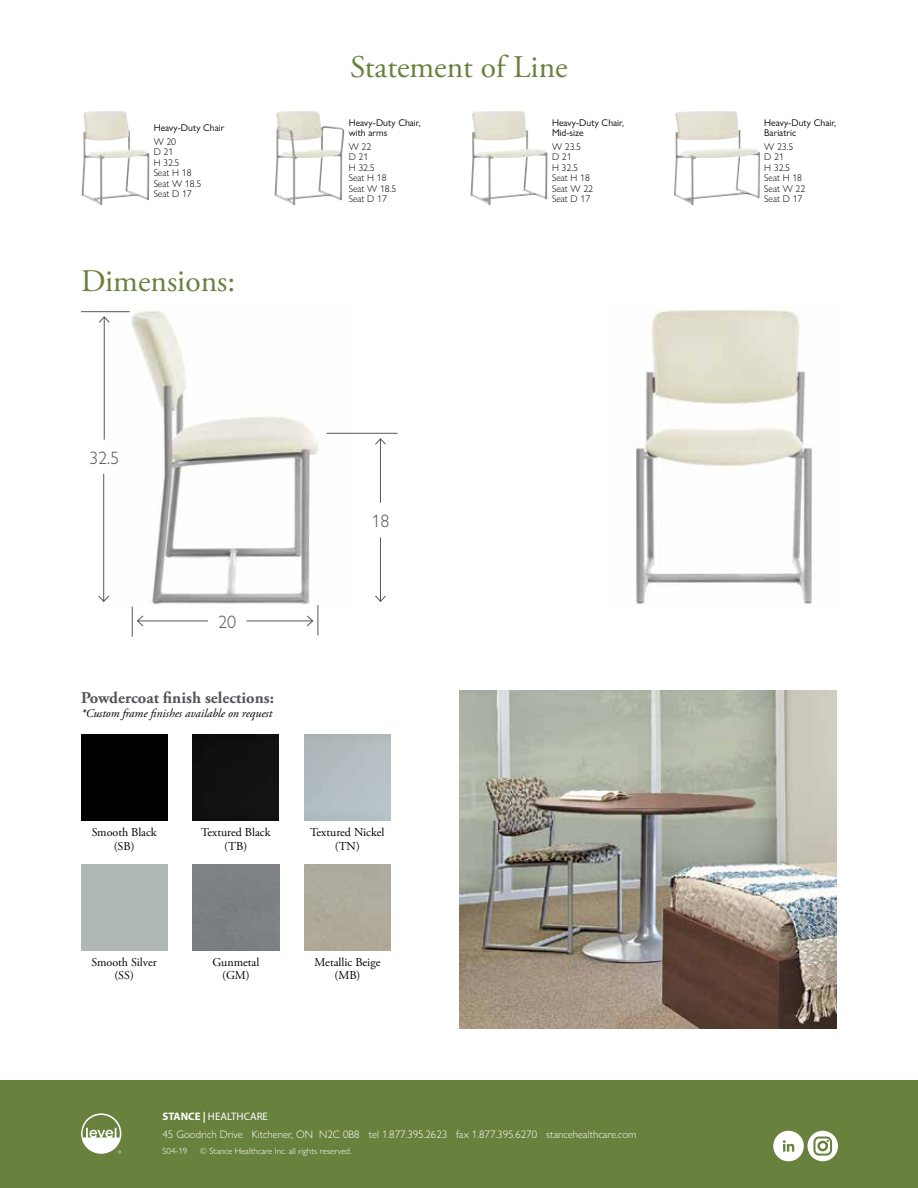
<style>
.page{position:relative;width:918px;height:1188px;background:#fff}
.page>*{position:absolute;margin:0;border:0;box-sizing:border-box;transform-origin:0 0}
.t1{font:31.5px "Adobe Garamond Pro";color:#68813c}
.t2{font:300 18px "Gill Sans Nova";color:#54565a}
.t3{font:700 16.5px "Adobe Garamond Pro";color:#54565a}
.t4{font:12px/13.5px "Adobe Garamond Pro";color:#000;text-align:center}
.t5{font:italic 12px "Adobe Garamond Pro";color:#000}
.t6{font:300 10.8px "Gill Sans Nova";color:#fff}
.t7{font:10.8px "Myriad Pro";color:#fff}
.t8{font:300 9.75px/10.5px "Gill Sans Nova";color:#000}
.t9{font:9.75px/10.5px "Gill Sans Nova";color:#000}
.t10{font:300 9px "Gill Sans Nova";color:#fff}
.s1{font-weight:700}
</style>
<div class="page">
<img style="left:103px;top:310px;width:245px;height:300px">
<hr style="left:327px;top:433px;width:71px;height:1px;background:#54565a">
<hr style="left:104px;top:317px;width:1px;height:123px;background:#54565a">
<svg style="left:99px;top:316px;width:12px;height:8px"></svg>
<hr style="left:380px;top:439px;width:1px;height:64px;background:#54565a">
<svg style="left:375px;top:438px;width:11px;height:7px"></svg>
<hr style="left:380px;top:537px;width:1px;height:64px;background:#54565a">
<svg style="left:375px;top:595px;width:11px;height:7px"></svg>
<hr style="left:81px;top:311px;width:49px;height:1px;background:#54565a">
<hr style="left:103px;top:474px;width:1px;height:127px;background:#54565a">
<svg style="left:98px;top:595px;width:12px;height:8px"></svg>
<hr style="left:132px;top:606px;width:1px;height:31px;background:#54565a">
<hr style="left:317px;top:605px;width:1px;height:30px;background:#54565a">
<hr style="left:138px;top:620px;width:70px;height:1px;background:#54565a">
<svg style="left:137px;top:615px;width:7px;height:12px"></svg>
<hr style="left:247px;top:620px;width:66px;height:1px;background:#54565a">
<svg style="left:306px;top:615px;width:8px;height:12px"></svg>
<img style="left:635px;top:309px;width:178px;height:295px">
<div style="left:81px;top:734px;width:86px;height:87px;background:#000"></div>
<div style="left:193px;top:734px;width:86px;height:87px;background:#121212"></div>
<div style="left:81px;top:864px;width:86px;height:86px;background:#b0b8b6"></div>
<img style="left:459px;top:691px;width:378px;height:337px">
<div style="left:0;top:1080px;width:918px;height:108px;background:#68813c"></div>
<svg style="left:81px;top:1113px;width:40px;height:41px"></svg>
<img style="left:82px;top:111px;width:67px;height:94px">
<img style="left:274px;top:111px;width:71px;height:94px">
<img style="left:470px;top:111px;width:78px;height:94px">
<img style="left:674px;top:111px;width:86px;height:94px">
<svg style="left:773px;top:1131px;width:65px;height:30px"></svg>
<p class="t9" style="left:154px;top:123px;width:72px">Heavy-Duty Chair</p>
<p class="t8" style="left:154px;top:136px;width:49px">W 20<br>D 21<br>H 32.5<br>Seat H 18<br>Seat W 18.5<br>Seat D 17</p>
<h1 class="t1" style="left:81px;top:262px;width:156px">Dimensions:</h1>
<h2 class="t2" style="left:89px;top:446px;width:31px">32.5</h2>
<h2 class="t2" style="left:218px;top:610px;width:19px">20</h2>
<h3 class="t3" style="left:81px;top:688px;width:195px">Powdercoat finish selections:</h3>
<p class="t5" style="left:81px;top:706px;width:193px">*Custom frame finishes available on request</p>
<h1 class="t1" style="left:350px;top:48px;width:219px">Statement of Line</h1>
<p class="t9" style="left:349px;top:117px;width:73px">Heavy-Duty Chair, with arms</p>
<p class="t8" style="left:349px;top:141px;width:49px">W 22<br>D 21<br>H 32.5<br>Seat H 18<br>Seat W 18.5<br>Seat D 17</p>
<h2 class="t2" style="left:371px;top:510px;width:19px">18</h2>
<p class="t9" style="left:552px;top:117px;width:73px">Heavy-Duty Chair,<br>Mid-size</p>
<p class="t8" style="left:552px;top:141px;width:43px">W 23.5<br>D 21<br>H 32.5<br>Seat H 18<br>Seat W 22<br>Seat D 17</p>
<p class="t4" style="left:92px;top:826px;width:67px">Smooth Black (SB)</p>
<p class="t4" style="left:201px;top:826px;width:71px">Textured Black (TB)</p>
<p class="t4" style="left:310px;top:826px;width:76px">Textured Nickel (TN)</p>
<p class="t4" style="left:92px;top:956px;width:67px">Smooth Silver (SS)</p>
<p class="t4" style="left:212px;top:956px;width:48px">Gunmetal (GM)</p>
<p class="t4" style="left:315px;top:956px;width:67px">Metallic Beige (MB)</p>
<p class="t7" style="left:163px;top:1110px;width:107px"><span class="s1">STANCE |</span> HEALTHCARE</p>
<p class="t6" style="left:163px;top:1128px;width:475px">45 Goodrich Drive Kitchener, ON N2C 0B8 tel 1.877.395.2623 fax 1.877.395.6270 stancehealthcare.com</p>
<p class="t10" style="left:163px;top:1145px;width:26px">S04-19</p>
<p class="t10" style="left:200px;top:1145px;width:153px">© Stance Healthcare Inc. all rights reserved.</p>
<p class="t9" style="left:764px;top:117px;width:73px">Heavy-Duty Chair,<br>Bariatric</p>
<p class="t8" style="left:764px;top:141px;width:43px">W 23.5<br>D 21<br>H 32.5<br>Seat H 18<br>Seat W 22<br>Seat D 17</p>
</div>
